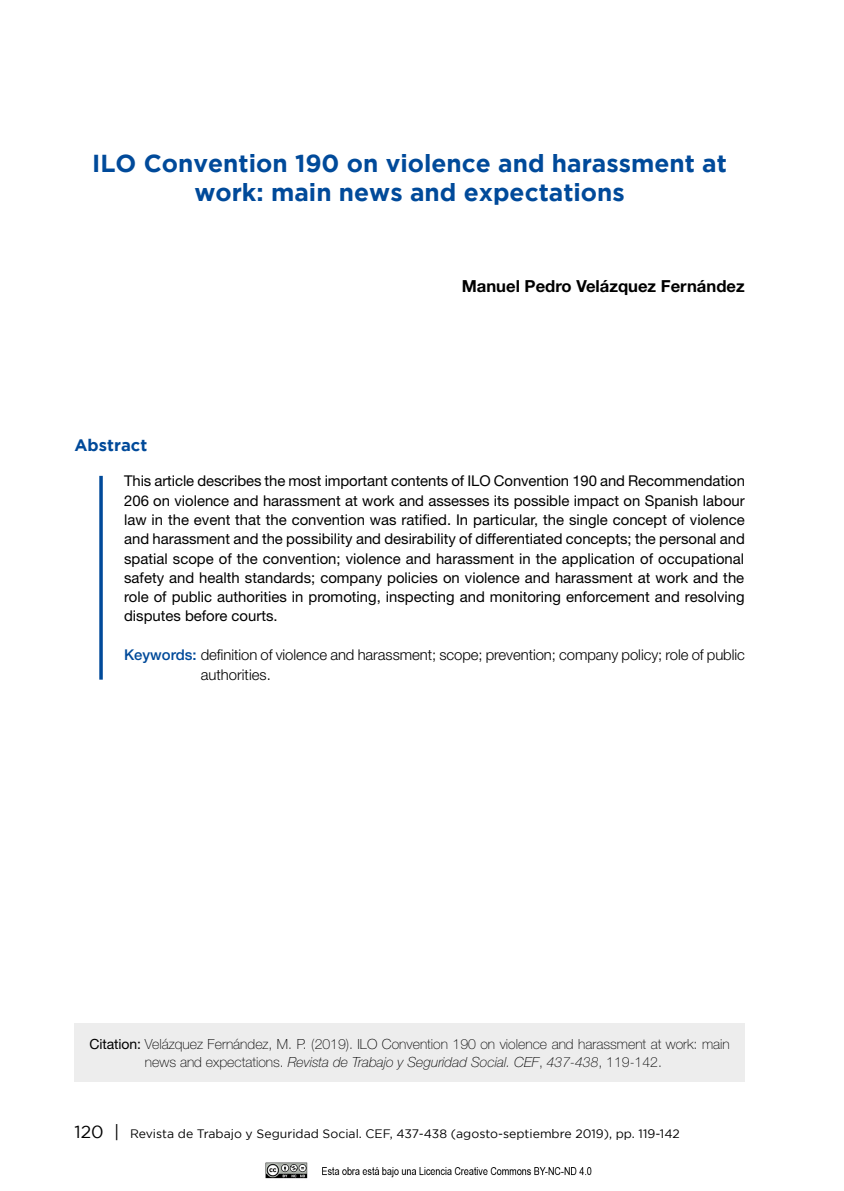
<style>
.page{position:relative;width:844px;height:1191px;background:#fff}
.page>*{position:absolute;margin:0;border:0;box-sizing:border-box;transform-origin:0 0}
.t1{font:700 24.5px/29.8px "Gotham";color:#004a9a;text-align:center}
.t2{font:700 16.62px "Helvetica Neue LT Std";color:#000}
.t3{font:700 16.62px "Gotham";color:#004a9a}
.t4{font:14.88px/19.2px "Helvetica Neue LT Std";color:#000;text-align:justify}
.t5{font:300 14.88px/19.2px "Helvetica Neue LT Std";letter-spacing:-.005em;color:#000}
.t6{font:100 14px/18.4px "Helvetica Neue LT Std";color:#000}
.t7{font:12.25px "Gotham";color:#000}
.s1{font-weight:500;color:#004a9a}
.s2{font-weight:400}
.s3{font-style:italic}
.s4{font-size:17.5px}
</style>
<div class="page">
<svg style="left:99px;top:476px;width:4px;height:203px"></svg>
<div style="left:74px;top:1023px;width:670px;height:58px;background:#ededed"></div>
<img style="left:265px;top:1162px;width:327px;height:17px">
<h1 class="t1" style="left:92px;top:147px;width:636px">ILO Convention 190 on violence and harassment at work: main news and expectations</h1>
<p class="t2" style="left:461px;top:276px;width:284px">Manuel Pedro Velázquez Fernández</p>
<p class="t3" style="left:74px;top:435px;width:74px">Abstract</p>
<p class="t4" style="left:124px;top:471px;width:622px">This article describes the most important contents of ILO Convention 190 and Recommendation 206 on violence and harassment at work and assesses its possible impact on Spanish labour law in the event that the convention was ratified. In particular, the single concept of violence and harassment and the possibility and desirability of differentiated concepts; the personal and spatial scope of the convention; violence and harassment in the application of occupational safety and health standards; company policies on violence and harassment at work and the role of public authorities in promoting, inspecting and monitoring enforcement and resolving disputes before courts.</p>
<p class="t5" style="left:201px;top:645px;width:545px;text-indent:-77px"><span class="s1">Keywords:</span> definition of violence and harassment; scope; prevention; company policy; role of public authorities.</p>
<p class="t6" style="left:145px;top:1034px;width:586px;text-indent:-56px"><span class="s2">Citation:</span> Velázquez Fernández, M. P. (2019). ILO Convention 190 on violence and harassment at work: main news and expectations. <span class="s3">Revista de Trabajo y Seguridad Social. CEF</span>, <span class="s3">437-438</span>, 119-142.</p>
<p class="t7" style="left:74px;top:1127px;width:606px"><span class="s4">120 |</span> Revista de Trabajo y Seguridad Social. CEF, 437-438 (agosto-septiembre 2019), pp. 119-142</p>
</div>
